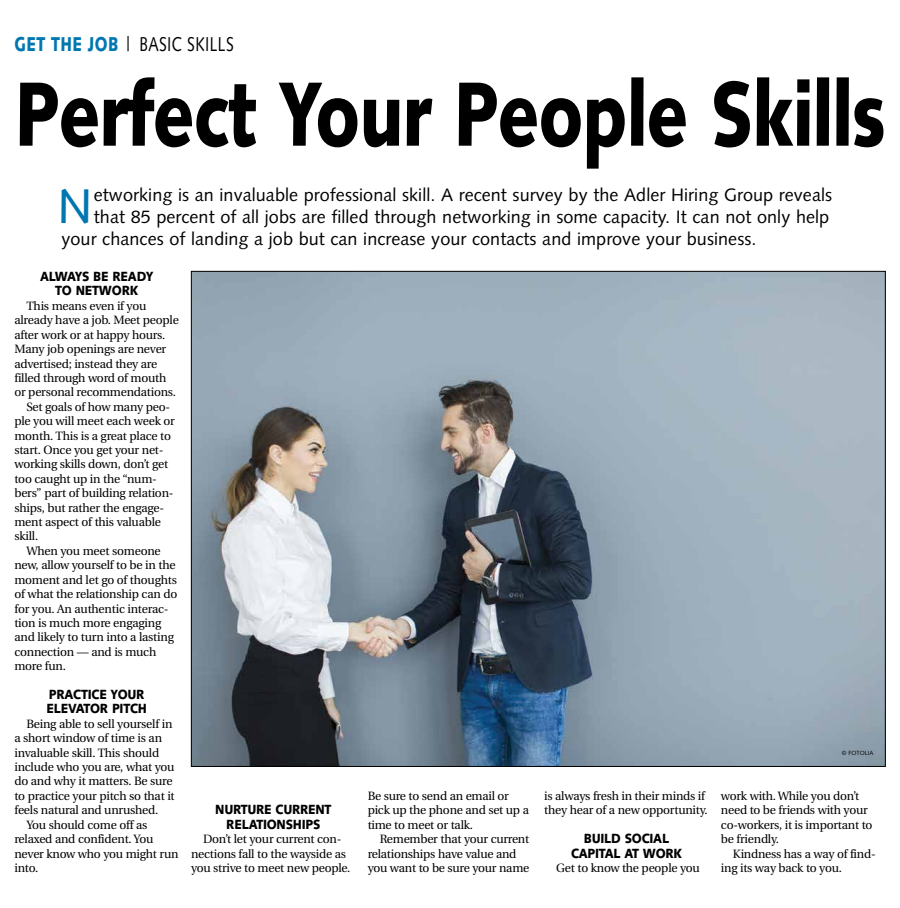
<style>
.page{position:relative;width:900px;height:908px;background:#fff}
.page>*{position:absolute;margin:0;border:0;box-sizing:border-box;transform-origin:0 0}
.t1{font:900 91px "Syntax";letter-spacing:-.015em;color:#000;scale:.77 1}
.t2{font:48.6px "Syntax";color:#0077b1}
.t3{font:20px "Syntax";letter-spacing:.025em;color:#000;scale:.77 1}
.t4{font:18px "Syntax";letter-spacing:.005em;color:#000}
.t5{font:900 13.3px/14.4px "Syntax";letter-spacing:-.02em;color:#000;text-align:center;scale:.91 1}
.t6{font:12px/14.4px "Utopia";letter-spacing:-.02em;color:#000}
.t7{font:6px "Syntax";color:#000}
.s1{font-weight:900;color:#0077b1}
</style>
<div class="page">
<img style="left:193px;top:273px;width:691px;height:491px">
<h3 class="t3" style="left:14px;top:32px;width:286px"><span class="s1">GET THE JOB</span> | BASIC SKILLS</h3>
<h1 class="t1" style="left:14px;top:60px;width:1133px">Perfect Your People Skills</h1>
<h2 class="t2" style="left:57px;top:177px;width:37px">N</h2>
<h3 class="t4" style="left:94px;top:184px;width:740px">etworking is an invaluable professional skill. A recent survey by the Adler Hiring Group reveals</h3>
<h3 class="t4" style="left:94px;top:206px;width:737px">that 85 percent of all jobs are filled through networking in some capacity. It can not only help</h3>
<h3 class="t4" style="left:61px;top:228px;width:697px">your chances of landing a job but can increase your contacts and improve your business.</h3>
<p class="t5" style="left:40px;top:269px;width:126px">ALWAYS BE READY<br>TO NETWORK</p>
<p class="t6" style="left:26px;top:299px;width:122px">This means even if you</p>
<p class="t6" style="left:14px;top:313px;width:166px">already have a job. Meet people</p>
<p class="t6" style="left:14px;top:327px;width:152px">after work or at happy hours.</p>
<p class="t6" style="left:14px;top:342px;width:153px">Many job openings are never</p>
<p class="t6" style="left:14px;top:356px;width:144px">advertised; instead they are</p>
<p class="t6" style="left:14px;top:371px;width:153px">filled through word of mouth</p>
<p class="t6" style="left:14px;top:385px;width:163px">or personal recommendations.</p>
<p class="t6" style="left:26px;top:399px;width:145px">Set goals of how many peo-</p>
<p class="t6" style="left:14px;top:414px;width:162px">ple you will meet each week or</p>
<p class="t6" style="left:14px;top:428px;width:158px">month. This is a great place to</p>
<p class="t6" style="left:14px;top:443px;width:151px">start. Once you get your net-</p>
<p class="t6" style="left:14px;top:457px;width:155px">working skills down, don’t get</p>
<p class="t6" style="left:14px;top:471px;width:144px">too caught up in the “num-</p>
<p class="t6" style="left:14px;top:486px;width:161px">bers” part of building relation-</p>
<p class="t6" style="left:14px;top:500px;width:151px">ships, but rather the engage-</p>
<p class="t6" style="left:14px;top:515px;width:148px">ment aspect of this valuable</p>
<p class="t6" style="left:14px;top:529px;width:25px">skill.</p>
<p class="t6" style="left:26px;top:543px;width:136px">When you meet someone</p>
<p class="t6" style="left:14px;top:558px;width:163px">new, allow yourself to be in the</p>
<p class="t6" style="left:14px;top:572px;width:164px">moment and let go of thoughts</p>
<p class="t6" style="left:14px;top:587px;width:164px">of what the relationship can do</p>
<p class="t6" style="left:14px;top:601px;width:156px">for you. An authentic interac-</p>
<p class="t6" style="left:14px;top:615px;width:148px">tion is much more engaging</p>
<p class="t6" style="left:14px;top:630px;width:161px">and likely to turn into a lasting</p>
<p class="t6" style="left:14px;top:644px;width:143px">connection — and is much</p>
<p class="t6" style="left:14px;top:659px;width:53px">more fun.</p>
<p class="t5" style="left:46px;top:687px;width:112px;text-align:left">PRACTICE YOUR<br>ELEVATOR PITCH</p>
<p class="t6" style="left:26px;top:716px;width:148px">Being able to sell yourself in</p>
<p class="t6" style="left:14px;top:731px;width:149px">a short window of time is an</p>
<p class="t6" style="left:14px;top:745px;width:146px">invaluable skill. This should</p>
<p class="t6" style="left:14px;top:759px;width:162px">include who you are, what you</p>
<p class="t6" style="left:14px;top:774px;width:160px">do and why it matters. Be sure</p>
<p class="t6" style="left:14px;top:788px;width:162px">to practice your pitch so that it</p>
<p class="t6" style="left:14px;top:803px;width:145px">feels natural and unrushed.</p>
<p class="t6" style="left:26px;top:817px;width:122px">You should come off as</p>
<p class="t6" style="left:14px;top:831px;width:140px">relaxed and confident. You</p>
<p class="t6" style="left:14px;top:846px;width:166px">never know who you might run</p>
<p class="t6" style="left:14px;top:860px;width:25px">into.</p>
<p class="t5" style="left:215px;top:802px;width:129px">NURTURE CURRENT<br>RELATIONSHIPS</p>
<p class="t6" style="left:191px;top:831px;width:161px;text-align:center">Don’t let your current con&shy;nections fall to the wayside as you strive to meet new people.</p>
<p class="t6" style="left:368px;top:788px;width:163px">Be sure to send an email or pick up the phone and set up a time to meet or talk.</p>
<p class="t6" style="left:368px;top:831px;width:163px;text-indent:12px">Remember that your current relationships have value and you want to be sure your name</p>
<p class="t7" style="left:842px;top:749px;width:33px">© FOTOLIA</p>
<p class="t6" style="left:544px;top:788px;width:165px">is always fresh in their minds if they hear of a new opportunity.</p>
<p class="t5" style="left:571px;top:831px;width:123px">BUILD SOCIAL<br>CAPITAL AT WORK</p>
<p class="t6" style="left:556px;top:860px;width:145px">Get to know the people you</p>
<p class="t6" style="left:721px;top:788px;width:153px">work with. While you don’t need to be friends with your co-workers, it is important to be friendly.</p>
<p class="t6" style="left:721px;top:846px;width:156px;text-indent:12px">Kindness has a way of find&shy;ing its way back to you.</p>
</div>
